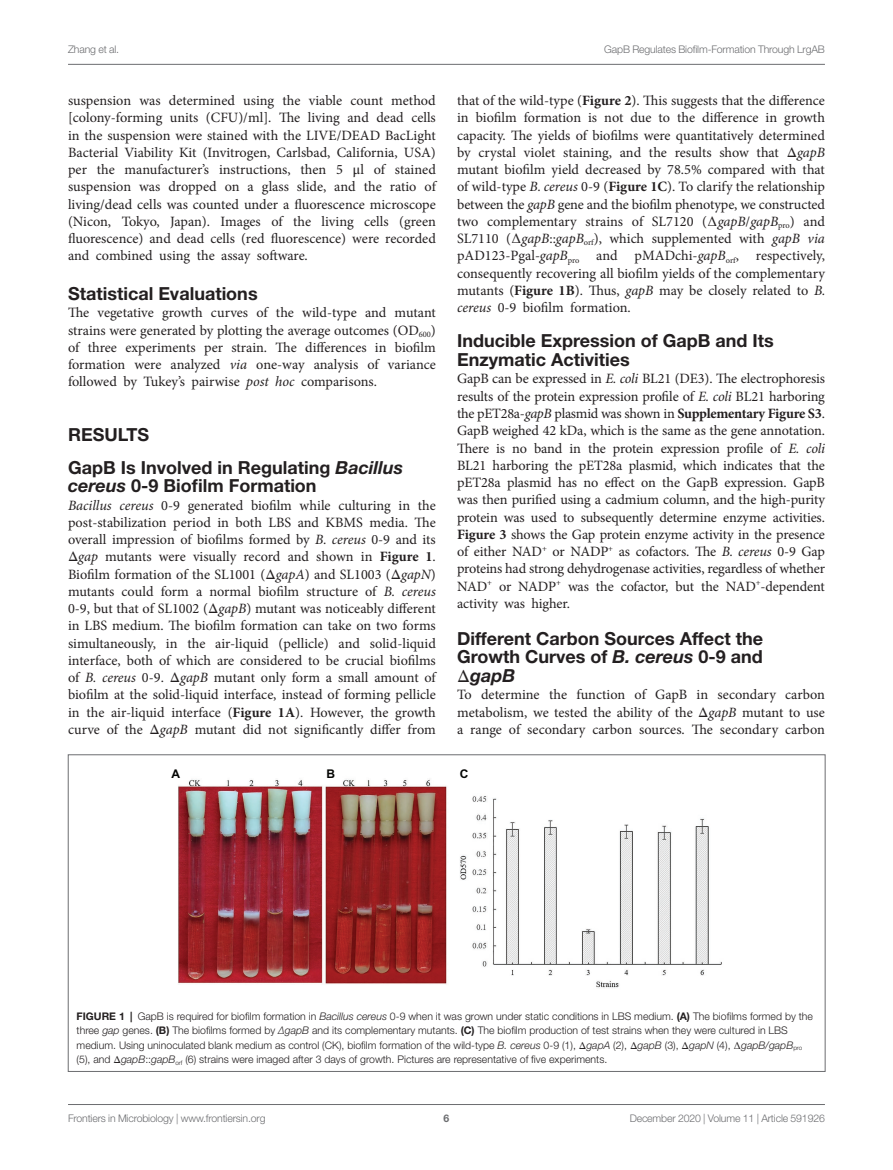
<style>
.page{position:relative;width:893px;height:1170px;background:#fff}
.page>*{position:absolute;margin:0;border:0;box-sizing:border-box;transform-origin:0 0}
.HEAD_2{font:700 18px/18.8px "Helvetica Neue LT Std";color:#231f20}
.HEAD_2_after_HEAD_1{font:700 18px/18.8px "Helvetica Neue LT Std";color:#231f20}
.HEAD_1{font:700 18px "Helvetica Neue LT Std";color:#231f20}
.TEXT_FLUSH{font:14.25px/17.2px "Minion Pro";letter-spacing:-.005em;color:#231f20;text-align:justify}
.t1{font:700 12px "Arial";color:#040503}
.FIG_LEG{font:300 10.5px/14.2px "Helvetica Neue LT Std";color:#231f20}
.t2{font:300 10.5px "Helvetica Neue LT Std";letter-spacing:-.015em;color:#6c6d70}
.t3{font:700 10.5px "Helvetica Neue LT Std";color:#6c6d70}
.s1{font-family:"STIX General"}
.s2{font-style:italic}
.s3{font-weight:700}
.s4{font-family:"STIX General";font-weight:400}
</style>
<div class="page">
<hr style="left:68px;top:64px;width:757px;height:1px;background:#6c6d70">
<hr style="left:68px;top:1104px;width:757px;height:1px;background:#6c6d70">
<img style="left:178px;top:779px;width:544px;height:209px">
<p class="t2" style="left:68px;top:42px;width:53px">Zhang et al.</p>
<p class="t2" style="left:604px;top:42px;width:222px">GapB Regulates Biofilm-Formation Through LrgAB</p>
<p class="TEXT_FLUSH" style="left:68px;top:92px;width:369px">suspension was determined using the viable count method [colony-forming units (CFU)/ml]. The living and dead cells in the suspension were stained with the LIVE/DEAD BacLight Bacterial Viability Kit (Invitrogen, Carlsbad, California, USA) per the manufacturer’s instructions, then 5 <span class="s1">μ</span>l of stained suspension was dropped on a glass slide, and the ratio of living/dead cells was counted under a fluorescence microscope (Nicon, Tokyo, Japan). Images of the living cells (green fluorescence) and dead cells (red fluorescence) were recorded and combined using the assay software.</p>
<p class="HEAD_2" style="left:68px;top:284px;width:191px">Statistical Evaluations</p>
<p class="TEXT_FLUSH" style="left:68px;top:304px;width:369px">The vegetative growth curves of the wild-type and mutant strains were generated by plotting the average outcomes (OD<sub>600</sub>) of three experiments per strain. The differences in biofilm formation were analyzed <span class="s2">via</span> one-way analysis of variance followed by Tukey’s pairwise <span class="s2">post hoc</span> comparisons.</p>
<p class="HEAD_1" style="left:68px;top:423px;width:83px">RESULTS</p>
<p class="HEAD_2_after_HEAD_1" style="left:68px;top:457px;width:336px">GapB Is Involved in Regulating <span class="s2">Bacillus cereus</span> 0-9 Biofilm Formation</p>
<p class="TEXT_FLUSH" style="left:68px;top:496px;width:369px"><span class="s2">Bacillus cereus</span> 0-9 generated biofilm while culturing in the post-stabilization period in both LBS and KBMS media. The overall impression of biofilms formed by <span class="s2">B. cereus</span> 0-9 and its <span class="s1">Δ</span><span class="s2">gap</span> mutants were visually record and shown in <span class="s3">Figure 1</span>.<br>Biofilm formation of the SL1001 (<span class="s1">Δ</span><span class="s2">gapA</span>) and SL1003 (<span class="s1">Δ</span><span class="s2">gapN</span>) mutants could form a normal biofilm structure of <span class="s2">B. cereus </span>0-9, but that of SL1002 (<span class="s1">Δ</span><span class="s2">gapB</span>) mutant was noticeably different in LBS medium. The biofilm formation can take on two forms simultaneously, in the air-liquid (pellicle) and solid-liquid interface, both of which are considered to be crucial biofilms of <span class="s2">B. cereus</span> 0-9. <span class="s1">Δ</span><span class="s2">gapB</span> mutant only form a small amount of biofilm at the solid-liquid interface, instead of forming pellicle in the air-liquid interface (<span class="s3">Figure 1A</span>). However, the growth curve of the <span class="s1">Δ</span><span class="s2">gapB</span> mutant did not significantly differ from</p>
<p class="TEXT_FLUSH" style="left:457px;top:92px;width:370px">that of the wild-type (<span class="s3">Figure 2</span>). This suggests that the difference in biofilm formation is not due to the difference in growth capacity. The yields of biofilms were quantitatively determined by crystal violet staining, and the results show that <span class="s1">Δ</span><span class="s2">gapB </span>mutant biofilm yield decreased by 78.5% compared with that of wild-type <span class="s2">B. cereus</span> 0-9 (<span class="s3">Figure 1C</span>). To clarify the relationship between the <span class="s2">gapB</span> gene and the biofilm phenotype, we constructed two complementary strains of SL7120 (<span class="s1">∆</span><span class="s2">gapB</span>/<span class="s2">gapB</span><sub>pro</sub>) and SL7110 (<span class="s1">∆</span><span class="s2">gapB</span>::<span class="s2">gapB</span><sub>orf</sub>), which supplemented with <span class="s2">gapB via </span>pAD123-Pgal<span class="s2">-gapB</span><sub>pro</sub> and pMADchi-<span class="s2">gapB</span><sub>orf</sub>, respectively, consequently recovering all biofilm yields of the complementary mutants (<span class="s3">Figure 1B</span>). Thus, <span class="s2">gapB</span> may be closely related to <span class="s2">B. cereus</span> 0-9 biofilm formation.</p>
<p class="HEAD_2" style="left:457px;top:331px;width:318px">Inducible Expression of GapB and Its<br>Enzymatic Activities</p>
<p class="TEXT_FLUSH" style="left:457px;top:370px;width:369px">GapB can be expressed in <span class="s2">E. coli</span> BL21 (DE3). The electrophoresis results of the protein expression profile of <span class="s2">E. coli</span> BL21 harboring the pET28a-<span class="s2">gapB</span> plasmid was shown in <span class="s3">Supplementary Figure S3</span>.<br>GapB weighed 42 kDa, which is the same as the gene annotation.<br>There is no band in the protein expression profile of <span class="s2">E. coli </span>BL21 harboring the pET28a plasmid, which indicates that the pET28a plasmid has no effect on the GapB expression. GapB was then purified using a cadmium column, and the high-purity protein was used to subsequently determine enzyme activities.<br><span class="s3">Figure 3</span> shows the Gap protein enzyme activity in the presence of either NAD<sup>+</sup> or NADP<sup>+</sup> as cofactors. The <span class="s2">B. cereus</span> 0-9 Gap proteins had strong dehydrogenase activities, regardless of whether NAD<sup>+</sup> or NADP<sup>+</sup> was the cofactor, but the NAD<sup>+</sup>-dependent activity was higher.</p>
<p class="HEAD_2" style="left:457px;top:628px;width:308px;text-align:justify">Different Carbon Sources Affect the Growth Curves of <span class="s2">B. cereus</span> 0-9 and <span class="s4">Δ</span><span class="s2">gapB</span></p>
<p class="TEXT_FLUSH" style="left:457px;top:686px;width:369px">To determine the function of GapB in secondary carbon metabolism, we tested the ability of the <span class="s1">Δ</span><span class="s2">gapB</span> mutant to use a range of secondary carbon sources. The secondary carbon</p>
<p class="t1" style="left:171px;top:764px;width:10px">A</p>
<p class="t1" style="left:326px;top:764px;width:10px">B</p>
<p class="t1" style="left:460px;top:764px;width:10px">C</p>
<p class="FIG_LEG" style="left:77px;top:1009px;width:738px"><span class="s3">FIGURE 1 |</span> GapB is required for biofilm formation in <span class="s2">Bacillus cereus</span> 0-9 when it was grown under static conditions in LBS medium. <span class="s3">(A)</span> The biofilms formed by the three <span class="s2">gap</span> genes. <span class="s3">(B)</span> The biofilms formed by <span class="s2">ΔgapB</span> and its complementary mutants. <span class="s3">(C)</span> The biofilm production of test strains when they were cultured in LBS medium. Using uninoculated blank medium as control (CK), biofilm formation of the wild-type <span class="s2">B. cereus</span> 0-9 (1), <span class="s4">Δ</span><span class="s2">gapA</span> (2), <span class="s4">Δ</span><span class="s2">gapB</span> (3), <span class="s4">Δ</span><span class="s2">gapN</span> (4), <span class="s4">∆</span><span class="s2">gapB/gapB</span><sub>pro </sub>(5), and <span class="s4">Δ</span><span class="s2">gapB</span>::<span class="s2">gapB</span><sub>orf</sub> (6) strains were imaged after 3 days of growth. Pictures are representative of five experiments.</p>
<p class="t2" style="left:68px;top:1111px;width:199px">Frontiers in Microbiology | www.frontiersin.org</p>
<p class="t3" style="left:444px;top:1111px;width:7px">6</p>
<p class="t2" style="left:630px;top:1111px;width:197px">December 2020 | Volume 11 | Article 591926</p>
</div>
